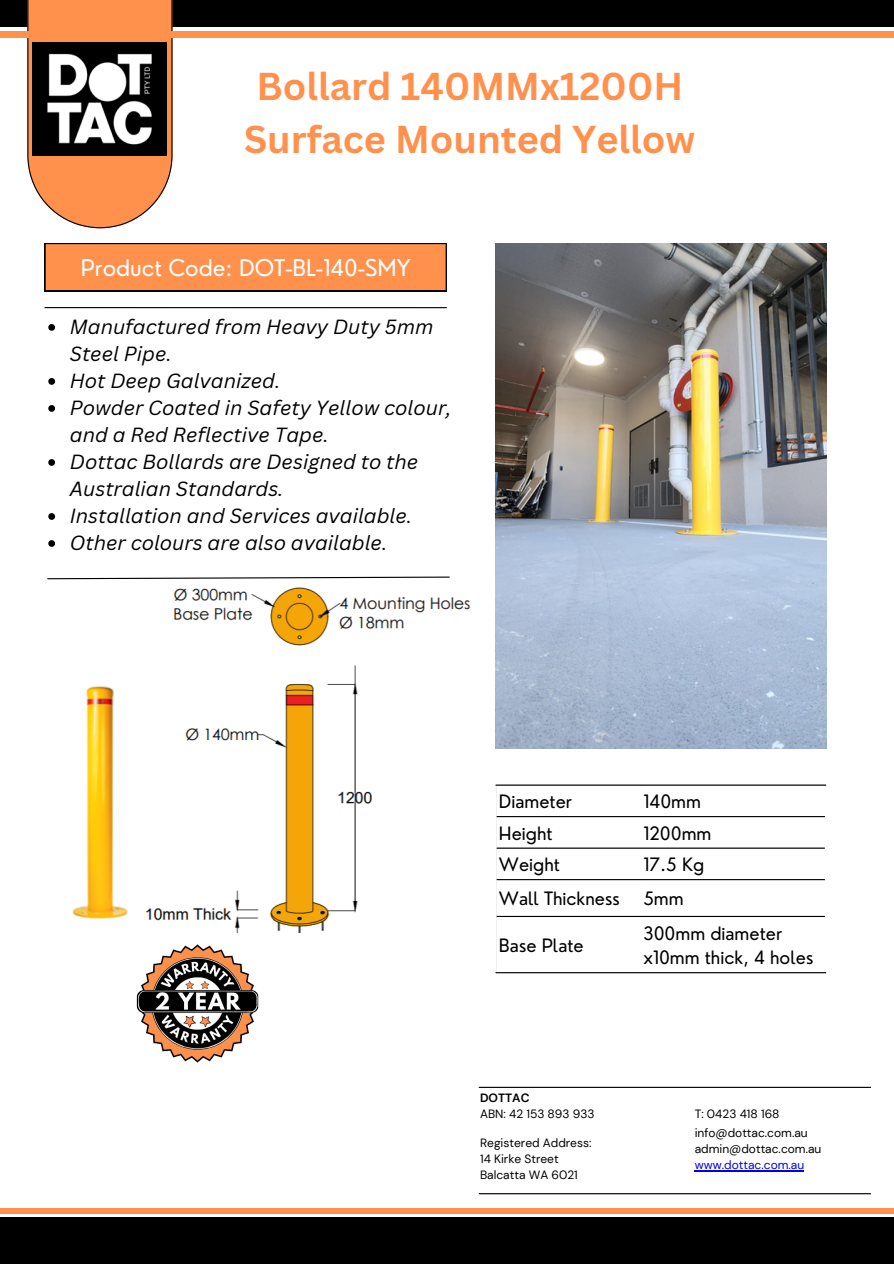
<style>
.page{position:relative;width:894px;height:1264px;background:#fff}
.page>*{position:absolute;margin:0;border:0;box-sizing:border-box;transform-origin:0 0}
.t1{font:700 37.8px/52.8px "Canva Sans";color:#ff914d;text-align:center}
.t2{font:22.5px "Nourd";color:#fff}
.t3{font:italic 19.95px/27px "Canva Sans";color:#000}
.t4{font:18px/24.8px "Nourd";color:#000}
.t5{font:12px "DM Sans";color:#000}
.t6{font:12px "DM Sans";color:#00e}
.t7{font:700 12px "DM Sans";color:#000}
</style>
<div class="page">
<img style="left:72px;top:686px;width:56px;height:233px">
<hr style="left:495px;top:784px;width:330px;height:1px;background:#000">
<hr style="left:496px;top:816px;width:328px;height:1px;background:#000">
<hr style="left:496px;top:847px;width:328px;height:1px;background:#000">
<hr style="left:496px;top:879px;width:328px;height:1px;background:#000">
<hr style="left:496px;top:915px;width:328px;height:2px;background:#000">
<hr style="left:495px;top:972px;width:330px;height:1px;background:#000">
<div style="left:45px;top:243px;width:401px;height:48px;background:#ff914d"></div>
<svg style="left:48px;top:324px;width:7px;height:7px"></svg>
<svg style="left:48px;top:378px;width:7px;height:7px"></svg>
<svg style="left:48px;top:405px;width:7px;height:7px"></svg>
<svg style="left:48px;top:459px;width:7px;height:7px"></svg>
<svg style="left:48px;top:513px;width:7px;height:7px"></svg>
<svg style="left:48px;top:540px;width:7px;height:7px"></svg>
<hr style="left:45px;top:307px;width:401px;height:1px;background:#000">
<svg style="left:47px;top:576px;width:403px;height:4px"></svg>
<div style="left:0;top:1216px;width:893px;height:47px;background:#000"></div>
<div style="left:0;top:1208px;width:893px;height:6px;background:#ff914d"></div>
<img style="left:136px;top:932px;width:123px;height:131px">
<div style="left:0;top:0;width:893px;height:27px;background:#000"></div>
<svg style="left:27px;top:0;width:145px;height:228px;background:#f19760"></svg>
<img style="left:33px;top:43px;width:134px;height:112px">
<div style="left:0;top:31px;width:893px;height:7px;background:#ff914d"></div>
<img style="left:495px;top:243px;width:331px;height:505px">
<img style="left:138px;top:579px;width:333px;height:353px">
<hr style="left:694px;top:1169px;width:110px;height:1px;background:#00e">
<hr style="left:479px;top:1086px;width:391px;height:1px;background:#000">
<hr style="left:479px;top:1193px;width:391px;height:1px;background:#000">
<p class="t1" style="left:244px;top:59px;width:452px">Bollard 140MMx1200H<br>Surface Mounted Yellow</p>
<p class="t2" style="left:81px;top:253px;width:331px">Product Code: DOT-BL-140-SMY</p>
<p class="t3" style="left:70px;top:313px;width:365px">Manufactured from Heavy Duty 5mm<br>Steel Pipe.</p>
<p class="t3" style="left:70px;top:367px;width:212px">Hot Deep Galvanized.</p>
<p class="t3" style="left:70px;top:394px;width:383px">Powder Coated in Safety Yellow colour, and a Red Reflective Tape.</p>
<p class="t3" style="left:70px;top:448px;width:350px">Dottac Bollards are Designed to the<br>Australian Standards.</p>
<p class="t3" style="left:70px;top:502px;width:344px">Installation and Services available.</p>
<p class="t3" style="left:70px;top:529px;width:319px">Other colours are also available.</p>
<h1 class="t4" style="left:499px;top:789px;width:75px">Diameter</h1>
<p class="t4" style="left:643px;top:789px;width:59px">140mm</p>
<p class="t4" style="left:499px;top:820px;width:55px">Height</p>
<p class="t4" style="left:643px;top:820px;width:69px">1200mm</p>
<p class="t4" style="left:499px;top:852px;width:62px">Weight</p>
<p class="t4" style="left:643px;top:852px;width:62px">17.5 Kg</p>
<p class="t4" style="left:499px;top:885px;width:122px">Wall Thickness</p>
<p class="t4" style="left:643px;top:885px;width:42px">5mm</p>
<p class="t4" style="left:499px;top:932px;width:86px">Base Plate</p>
<p class="t4" style="left:643px;top:920px;width:171px">300mm diameter x10mm thick, 4 holes</p>
<p class="t7" style="left:480px;top:1090px;width:51px">DOTTAC</p>
<p class="t5" style="left:480px;top:1106px;width:116px">ABN: 42 153 893 933</p>
<p class="t5" style="left:694px;top:1106px;width:86px">T: 0423 418 168</p>
<p class="t5" style="left:480px;top:1135px;width:113px">Registered Address:</p>
<p class="t5" style="left:480px;top:1151px;width:80px">14 Kirke Street</p>
<p class="t5" style="left:480px;top:1167px;width:99px">Balcatta WA 6021</p>
<p class="t5" style="left:694px;top:1125px;width:114px">info@dottac.com.au</p>
<p class="t5" style="left:694px;top:1141px;width:128px">admin@dottac.com.au</p>
<p class="t6" style="left:694px;top:1157px;width:111px">www.dottac.com.au</p>
</div>
